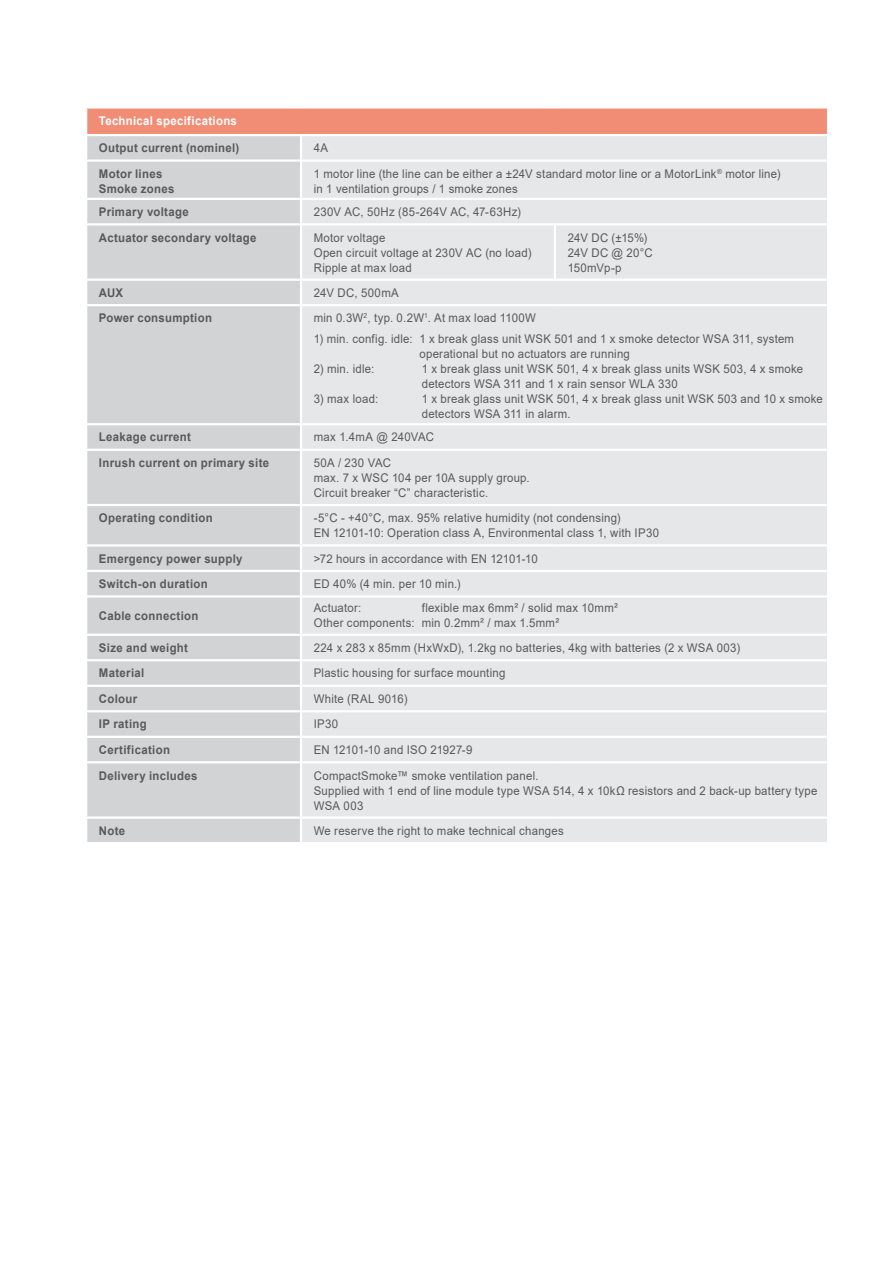
<style>
.page{position:relative;width:893px;height:1263px;background:#fff}
.page>*{position:absolute;margin:0;border:0;box-sizing:border-box;transform-origin:0 0}
.t1{font:12px/15px "Arial";letter-spacing:.02em;color:#58595b;scale:.95 1}
.t2{font:700 12px/15px "Arial";letter-spacing:.025em;color:#58595b;scale:.95 1}
.t3{font:700 12px "Arial";letter-spacing:.025em;color:#fff;scale:.95 1}
</style>
<div class="page">
<div style="left:86px;top:107px;width:742px;height:28px;background:#f18d75"></div>
<div style="left:87px;top:136px;width:213px;height:706px;background:#d1d3d4"></div>
<div style="left:302px;top:136px;width:525px;height:706px;background:#e6e7e8"></div>
<hr style="left:85px;top:159px;width:216px;height:3px;background:#fff">
<hr style="left:301px;top:159px;width:254px;height:3px;background:#fff">
<hr style="left:555px;top:159px;width:274px;height:3px;background:#fff">
<hr style="left:85px;top:198px;width:216px;height:2px;background:#fff">
<hr style="left:301px;top:198px;width:254px;height:2px;background:#fff">
<hr style="left:555px;top:198px;width:274px;height:2px;background:#fff">
<hr style="left:85px;top:223px;width:216px;height:2px;background:#fff">
<hr style="left:301px;top:223px;width:254px;height:2px;background:#fff">
<hr style="left:555px;top:223px;width:274px;height:2px;background:#fff">
<hr style="left:554px;top:225px;width:2px;height:54px;background:#fff">
<hr style="left:85px;top:279px;width:216px;height:2px;background:#fff">
<hr style="left:301px;top:279px;width:254px;height:2px;background:#fff">
<hr style="left:555px;top:279px;width:274px;height:2px;background:#fff">
<hr style="left:85px;top:304px;width:216px;height:2px;background:#fff">
<hr style="left:301px;top:304px;width:254px;height:2px;background:#fff">
<hr style="left:555px;top:304px;width:274px;height:2px;background:#fff">
<hr style="left:85px;top:423px;width:216px;height:2px;background:#fff">
<hr style="left:301px;top:423px;width:254px;height:2px;background:#fff">
<hr style="left:555px;top:423px;width:274px;height:2px;background:#fff">
<hr style="left:85px;top:449px;width:216px;height:2px;background:#fff">
<hr style="left:301px;top:449px;width:254px;height:2px;background:#fff">
<hr style="left:555px;top:449px;width:274px;height:2px;background:#fff">
<hr style="left:85px;top:504px;width:216px;height:2px;background:#fff">
<hr style="left:301px;top:504px;width:254px;height:2px;background:#fff">
<hr style="left:555px;top:504px;width:274px;height:2px;background:#fff">
<hr style="left:85px;top:544px;width:216px;height:3px;background:#fff">
<hr style="left:301px;top:544px;width:254px;height:3px;background:#fff">
<hr style="left:555px;top:544px;width:274px;height:3px;background:#fff">
<hr style="left:85px;top:570px;width:216px;height:2px;background:#fff">
<hr style="left:301px;top:570px;width:254px;height:2px;background:#fff">
<hr style="left:555px;top:570px;width:274px;height:2px;background:#fff">
<hr style="left:85px;top:595px;width:216px;height:3px;background:#fff">
<hr style="left:301px;top:595px;width:254px;height:3px;background:#fff">
<hr style="left:555px;top:595px;width:274px;height:3px;background:#fff">
<hr style="left:85px;top:634px;width:216px;height:2px;background:#fff">
<hr style="left:301px;top:634px;width:254px;height:2px;background:#fff">
<hr style="left:555px;top:634px;width:274px;height:2px;background:#fff">
<hr style="left:85px;top:659px;width:216px;height:2px;background:#fff">
<hr style="left:85px;top:685px;width:216px;height:2px;background:#fff">
<hr style="left:85px;top:710px;width:216px;height:2px;background:#fff">
<hr style="left:85px;top:736px;width:216px;height:2px;background:#fff">
<hr style="left:85px;top:761px;width:216px;height:2px;background:#fff">
<hr style="left:85px;top:816px;width:216px;height:3px;background:#fff">
<hr style="left:301px;top:659px;width:254px;height:2px;background:#fff">
<hr style="left:555px;top:659px;width:274px;height:2px;background:#fff">
<hr style="left:301px;top:685px;width:254px;height:2px;background:#fff">
<hr style="left:555px;top:685px;width:274px;height:2px;background:#fff">
<hr style="left:301px;top:710px;width:254px;height:2px;background:#fff">
<hr style="left:555px;top:710px;width:274px;height:2px;background:#fff">
<hr style="left:301px;top:736px;width:254px;height:2px;background:#fff">
<hr style="left:555px;top:736px;width:274px;height:2px;background:#fff">
<hr style="left:301px;top:761px;width:254px;height:2px;background:#fff">
<hr style="left:555px;top:761px;width:274px;height:2px;background:#fff">
<hr style="left:301px;top:816px;width:254px;height:3px;background:#fff">
<hr style="left:555px;top:816px;width:274px;height:3px;background:#fff">
<hr style="left:85px;top:109px;width:2px;height:25px;background:#fff">
<hr style="left:85px;top:106px;width:216px;height:3px;background:#fff">
<hr style="left:301px;top:106px;width:254px;height:3px;background:#fff">
<hr style="left:555px;top:106px;width:274px;height:3px;background:#fff">
<hr style="left:827px;top:109px;width:2px;height:25px;background:#fff">
<hr style="left:85px;top:134px;width:216px;height:2px;background:#fff">
<hr style="left:301px;top:134px;width:254px;height:2px;background:#fff">
<hr style="left:555px;top:134px;width:274px;height:2px;background:#fff">
<p class="t3" style="left:99px;top:112px;width:147px">Technical specifications</p>
<p class="t2" style="left:99px;top:141px;width:149px">Output current (nominel)</p>
<p class="t1" style="left:314px;top:141px;width:16px">4A</p>
<p class="t2" style="left:99px;top:166px;width:81px">Motor lines<br>Smoke zones</p>
<p class="t1" style="left:314px;top:166px;width:493px">1 motor line (the line can be either a ±24V standard motor line or a MotorLink<sup>®</sup> motor line) in 1 ventilation groups / 1 smoke zones</p>
<p class="t2" style="left:99px;top:205px;width:96px">Primary voltage</p>
<p class="t1" style="left:314px;top:204px;width:220px">230V AC, 50Hz (85-264V AC, 47-63Hz)</p>
<p class="t2" style="left:99px;top:230px;width:167px">Actuator secondary voltage</p>
<p class="t1" style="left:314px;top:230px;width:231px">Motor voltage<br>Open circuit voltage at 230V AC (no load)<br>Ripple at max load</p>
<p class="t1" style="left:568px;top:230px;width:91px">24V DC (±15%)<br>24V DC @ 20°C<br>150mVp-p</p>
<p class="t2" style="left:99px;top:285px;width:27px">AUX</p>
<p class="t1" style="left:314px;top:285px;width:91px">24V DC, 500mA</p>
<p class="t2" style="left:99px;top:311px;width:121px">Power consumption</p>
<p class="t1" style="left:314px;top:311px;width:235px">min 0.3W<sup>2</sup>, typ. 0.2W<sup>1</sup>. At max load 1100W</p>
<p class="t1" style="left:419px;top:332px;width:396px;text-indent:-106px">1) min. config. idle: 1 x break glass unit WSK 501 and 1 x smoke detector WSA 311, system operational but no actuators are running</p>
<p class="t1" style="left:314px;top:362px;width:65px">2) min. idle:</p>
<p class="t1" style="left:422px;top:362px;width:403px">1 x break glass unit WSK 501, 4 x break glass units WSK 503, 4 x smoke detectors WSA 311 and 1 x rain sensor WLA 330</p>
<p class="t1" style="left:314px;top:392px;width:69px">3) max load:</p>
<p class="t1" style="left:422px;top:392px;width:424px">1 x break glass unit WSK 501, 4 x break glass unit WSK 503 and 10 x smoke detectors WSA 311 in alarm.</p>
<p class="t2" style="left:99px;top:430px;width:98px">Leakage current</p>
<p class="t1" style="left:314px;top:430px;width:128px">max 1.4mA @ 240VAC</p>
<p class="t2" style="left:99px;top:455px;width:181px">Inrush current on primary site</p>
<p class="t1" style="left:314px;top:455px;width:229px">50A / 230 VAC<br>max. 7 x WSC 104 per 10A supply group.<br>Circuit breaker “C” characteristic.</p>
<p class="t2" style="left:99px;top:511px;width:121px">Operating condition</p>
<p class="t1" style="left:314px;top:510px;width:365px">-5°C - +40°C, max. 95% relative humidity (not condensing)<br>EN 12101-10: Operation class A, Environmental class 1, with IP30</p>
<p class="t2" style="left:99px;top:551px;width:153px">Emergency power supply</p>
<p class="t1" style="left:314px;top:551px;width:237px">&gt;72 hours in accordance with EN 12101-10</p>
<p class="t2" style="left:99px;top:576px;width:116px">Switch-on duration</p>
<p class="t1" style="left:314px;top:576px;width:156px">ED 40% (4 min. per 10 min.)</p>
<p class="t2" style="left:99px;top:608px;width:106px">Cable connection</p>
<p class="t1" style="left:314px;top:601px;width:322px;text-indent:108px">flexible max 6mm² / solid max 10mm²<br>Other components: min 0.2mm² / max 1.5mm²</p>
<p class="t1" style="left:314px;top:601px;width:52px">Actuator:</p>
<p class="t2" style="left:99px;top:640px;width:95px">Size and weight</p>
<p class="t1" style="left:314px;top:640px;width:450px">224 x 283 x 85mm (HxWxD), 1.2kg no batteries, 4kg with batteries (2 x WSA 003)</p>
<p class="t2" style="left:99px;top:666px;width:49px">Material</p>
<p class="t1" style="left:314px;top:665px;width:203px">Plastic housing for surface mounting</p>
<p class="t2" style="left:99px;top:691px;width:42px">Colour</p>
<p class="t1" style="left:314px;top:691px;width:100px">White (RAL 9016)</p>
<p class="t2" style="left:99px;top:717px;width:52px">IP rating</p>
<p class="t1" style="left:314px;top:717px;width:27px">IP30</p>
<p class="t2" style="left:99px;top:742px;width:76px">Certification</p>
<p class="t1" style="left:314px;top:742px;width:169px">EN 12101-10 and ISO 21927-9</p>
<p class="t2" style="left:99px;top:768px;width:105px">Delivery includes</p>
<p class="t1" style="left:314px;top:768px;width:532px">CompactSmoke™ smoke ventilation panel.<br>Supplied with 1 end of line module type WSA 514, 4 x 10kΩ resistors and 2 back-up battery type<br>WSA 003</p>
<p class="t2" style="left:99px;top:823px;width:29px">Note</p>
<p class="t1" style="left:314px;top:823px;width:265px">We reserve the right to make technical changes</p>
</div>
